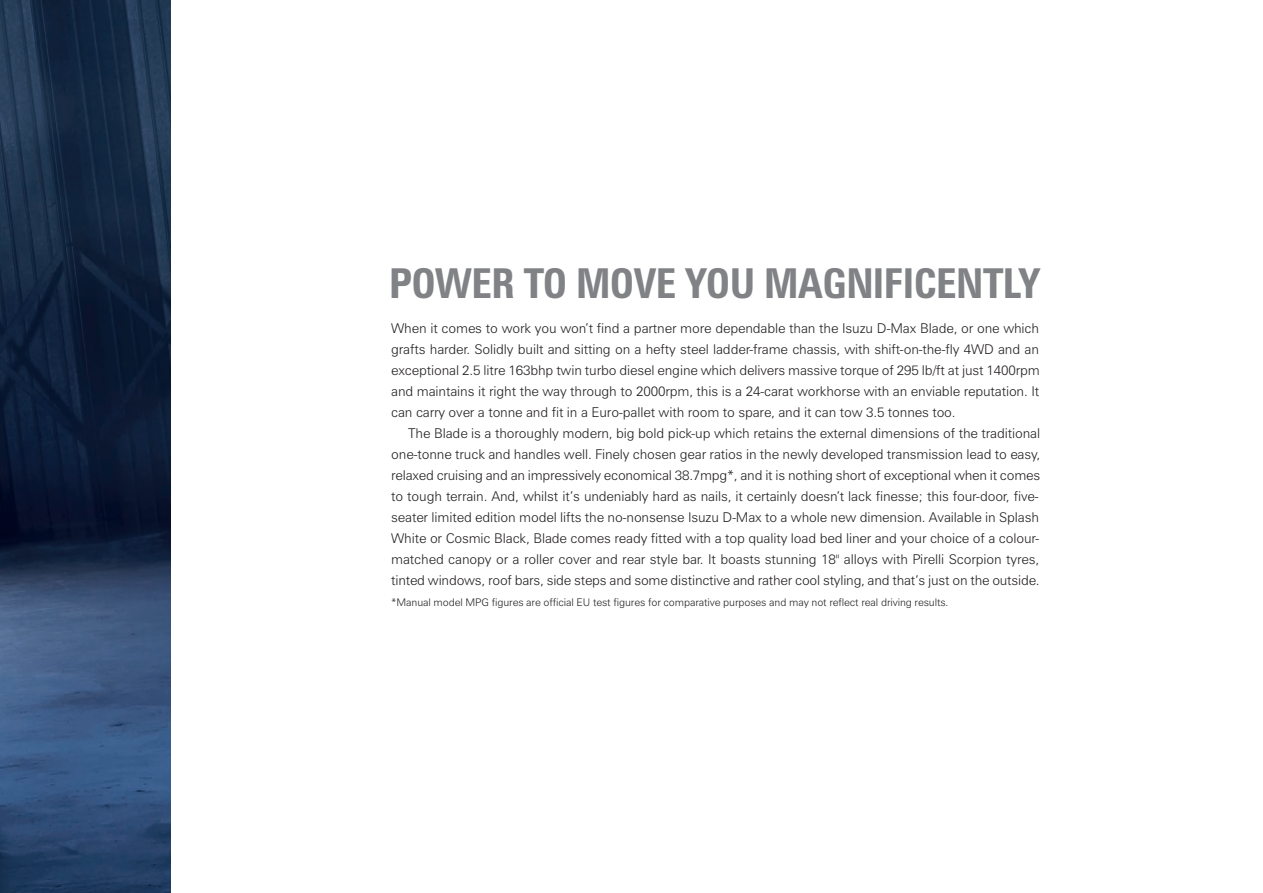
<style>
.page{position:relative;width:1263px;height:893px;background:#fff}
.page>*{position:absolute;margin:0;border:0;box-sizing:border-box;transform-origin:0 0}
.t1{font:700 condensed 41.25px "Zurich BT";letter-spacing:-.015em;color:#808285}
.t2{font:300 13.5px/21px "Zurich BT";letter-spacing:-.015em;color:#231f20;text-align:justify}
.t3{font:300 10.5px "Zurich BT";letter-spacing:-.01em;color:#231f20}
</style>
<div class="page">
<img style="left:0;top:0;width:170px;height:893px">
<h1 class="t1" style="left:389px;top:268px;width:653px">POWER TO MOVE YOU MAGNIFICENTLY</h1>
<p class="t2" style="left:391px;top:319px;width:650px">When it comes to work you won’t find a partner more dependable than the Isuzu D-Max Blade, or one which grafts harder. Solidly built and sitting on a hefty steel ladder-frame chassis, with shift-on-the-fly 4WD and an exceptional 2.5 litre 163bhp twin turbo diesel engine which delivers massive torque of 295 lb/ft at just 1400rpm and maintains it right the way through to 2000rpm, this is a 24-carat workhorse with an enviable reputation. It can carry over a tonne and fit in a Euro-pallet with room to spare, and it can tow 3.5 tonnes too.</p>
<p class="t2" style="left:391px;top:424px;width:650px;text-indent:17px">The Blade is a thoroughly modern, big bold pick-up which retains the external dimensions of the traditional one-tonne truck and handles well. Finely chosen gear ratios in the newly developed transmission lead to easy, relaxed cruising and an impressively economical 38.7mpg*, and it is nothing short of exceptional when it comes to tough terrain. And, whilst it’s undeniably hard as nails, it certainly doesn’t lack finesse; this four-door, five&shy;seater limited edition model lifts the no-nonsense Isuzu D-Max to a whole new dimension. Available in Splash White or Cosmic Black, Blade comes ready fitted with a top quality load bed liner and your choice of a colour&shy;matched canopy or a roller cover and rear style bar. It boasts stunning 18" alloys with Pirelli Scorpion tyres, tinted windows, roof bars, side steps and some distinctive and rather cool styling, and that’s just on the outside.</p>
<p class="t3" style="left:391px;top:598px;width:559px">*Manual model MPG figures are official EU test figures for comparative purposes and may not reflect real driving results.</p>
</div>
